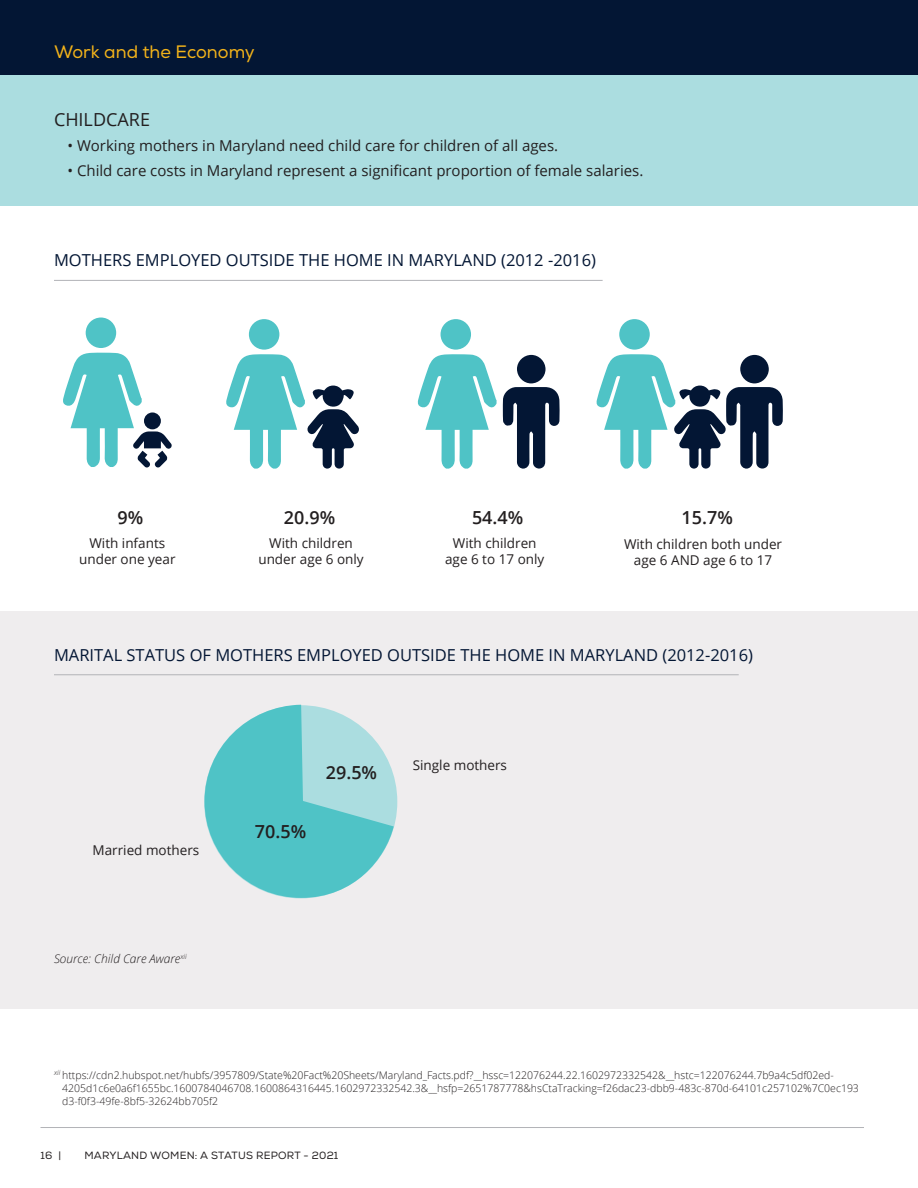
<style>
.page{position:relative;width:918px;height:1188px;background:#fff}
.page>*{position:absolute;margin:0;border:0;box-sizing:border-box;transform-origin:0 0}
.t1{font:600 18px "Open Sans";color:#231f20}
.BODY_TEXT{font:18px "Nexa";color:#f3b31a}
.t2{font:18px "Open Sans";color:#231f20}
.t3{font:16.5px "Open Sans";color:#031634}
.t4{font:15px "Open Sans";color:#231f20}
.t5{font:13.5px/16.2px "Open Sans";color:#231f20;text-align:center}
.t6{font:italic 300 12px "Open Sans";color:#231f20}
.t7{font:300 10.5px/12.6px "Open Sans";color:#231f20}
.t8{font:10.5px "Nexa";letter-spacing:.02em;color:#231f20}
</style>
<div class="page">
<hr style="left:40px;top:1127px;width:824px;height:1px;background:#b2b3b7">
<div style="left:0;top:611px;width:918px;height:398px;background:#efedee"></div>
<div style="left:0;top:54px;width:918px;height:151px;background:#abdde0"></div>
<div style="left:0;top:0;width:918px;height:75px;background:#031634"></div>
<hr style="left:54px;top:280px;width:549px;height:1px;background:#b2b3b7">
<svg style="left:63px;top:353px;width:109px;height:115px"></svg>
<div style="left:86px;top:318px;width:30px;height:30px;background:#4fc3c6;border-radius:50%"></div>
<svg style="left:226px;top:354px;width:133px;height:115px"></svg>
<div style="left:249px;top:319px;width:30px;height:31px;background:#4fc3c6;border-radius:50%"></div>
<svg style="left:417px;top:354px;width:80px;height:115px"></svg>
<div style="left:441px;top:319px;width:30px;height:31px;background:#4fc3c6;border-radius:50%"></div>
<svg style="left:503px;top:387px;width:57px;height:82px"></svg>
<div style="left:517px;top:355px;width:29px;height:29px;background:#031634;border-radius:50%"></div>
<div style="left:619px;top:319px;width:31px;height:31px;background:#4fc3c6;border-radius:50%"></div>
<svg style="left:596px;top:354px;width:187px;height:115px"></svg>
<svg style="left:205px;top:705px;width:189px;height:193px"></svg>
<hr style="left:54px;top:674px;width:685px;height:1px;background:#b2b3b7">
<p class="BODY_TEXT" style="left:54px;top:41px;width:202px">Work and the Economy</p>
<p class="t2" style="left:54px;top:107px;width:98px">CHILDCARE</p>
<p class="t4" style="left:68px;top:135px;width:492px">• Working mothers in Maryland need child care for children of all ages.</p>
<p class="t4" style="left:68px;top:160px;width:577px">• Child care costs in Maryland represent a significant proportion of female salaries.</p>
<p class="t3" style="left:54px;top:249px;width:543px">MOTHERS EMPLOYED OUTSIDE THE HOME IN MARYLAND (2012 -2016)</p>
<p class="t1" style="left:117px;top:505px;width:27px">9%</p>
<p class="t1" style="left:284px;top:505px;width:53px">20.9%</p>
<p class="t1" style="left:472px;top:505px;width:53px">54.4%</p>
<p class="t1" style="left:682px;top:505px;width:53px">15.7%</p>
<p class="t5" style="left:79px;top:535px;width:98px">With infants under one year</p>
<p class="t5" style="left:258px;top:535px;width:107px">With children under age 6 only</p>
<p class="t5" style="left:445px;top:535px;width:101px">With children age 6 to 17 only</p>
<p class="t5" style="left:624px;top:535px;width:160px">With children both under age 6 AND age 6 to 17</p>
<p class="t3" style="left:54px;top:643px;width:701px">MARITAL STATUS OF MOTHERS EMPLOYED OUTSIDE THE HOME IN MARYLAND (2012-2016)</p>
<p class="t5" style="left:93px;top:842px;width:108px">Married mothers</p>
<p class="t6" style="left:54px;top:950px;width:134px">Source: Child Care Aware<sup>xii</sup></p>
<p class="t1" style="left:255px;top:819px;width:53px">70.5%</p>
<p class="t1" style="left:326px;top:760px;width:53px">29.5%</p>
<p class="t5" style="left:413px;top:756px;width:96px">Single mothers</p>
<p class="t7" style="left:62px;top:1069px;width:798px;text-indent:-8px"><sup>xii</sup> https://cdn2.hubspot.net/hubfs/3957809/State%20Fact%20Sheets/Maryland_Facts.pdf?__hssc=122076244.22.1602972332542&amp;__hstc=122076244.7b9a4c5df02ed-<br>4205d1c6e0a6f1655bc.1600784046708.1600864316445.1602972332542.3&amp;__hsfp=2651787778&amp;hsCtaTracking=f26dac23-dbb9-483c-870d-64101c257102%7C0ec193 d3-f0f3-49fe-8bf5-32624bb705f2</p>
<p class="t8" style="left:40px;top:1149px;width:22px">16 |</p>
<p class="t8" style="left:84px;top:1149px;width:255px">MARYLAND WOMEN: A STATUS REPORT - 2021</p>
</div>
